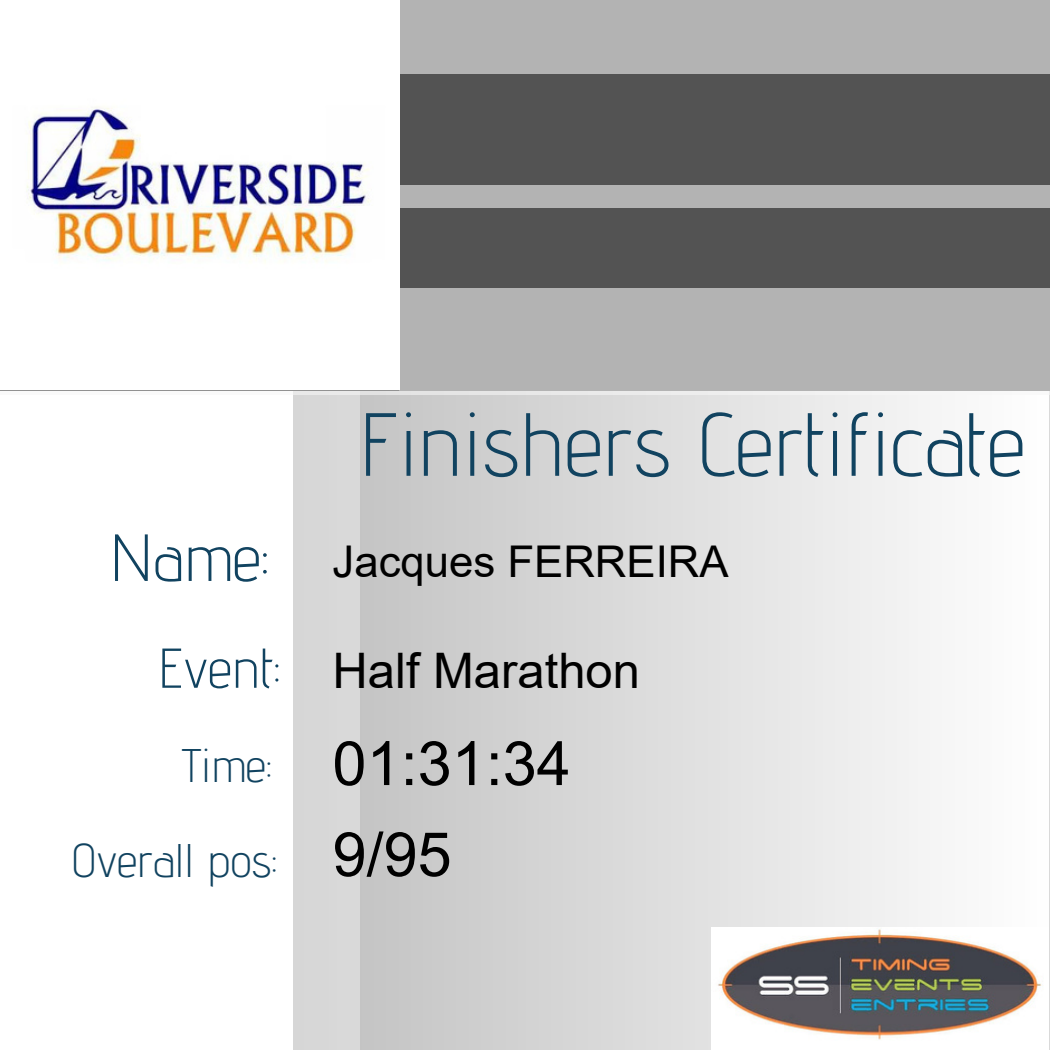
<style>
.page{position:relative;width:1050px;height:1050px;background:#fff}
.page>*{position:absolute;margin:0;border:0;box-sizing:border-box;transform-origin:0 0}
.t1{font:300 89.42px "Advent Pro";color:#114360}
.t2{font:300 66.5px "Advent Pro";color:#114360}
.t3{font:61.25px/91px "Arial";color:#000}
.t4{font:300 56px "Advent Pro";color:#114360}
.t5{font:49px "Arial";color:#000}
.t6{font:300 47.07px "Advent Pro";color:#114360}
.t7{font:43.75px "Arial";color:#000}
</style>
<div class="page">
<svg style="left:360px;top:395px;width:570px;height:655px;background:#dbdbdb"></svg>
<div style="left:0;top:0;width:1050px;height:391px;background:#535353"></div>
<div style="left:293px;top:356px;width:67px;height:694px;background:#d7d7d7"></div>
<div style="left:0;top:288px;width:1050px;height:107px;background:#b3b3b3"></div>
<img style="left:712px;top:927px;width:330px;height:123px">
<div style="left:0;top:185px;width:1050px;height:22px;background:#b3b3b3"></div>
<div style="left:0;top:0;width:1050px;height:73px;background:#b3b3b3"></div>
<img style="left:0;top:0;width:399px;height:390px">
<h1 class="t2" style="left:110px;top:517px;width:160px">Name:</h1>
<h2 class="t4" style="left:158px;top:634px;width:123px">Event:</h2>
<h3 class="t6" style="left:182px;top:737px;width:91px">Time:</h3>
<p class="t6" style="left:71px;top:831px;width:207px">Overall pos:</p>
<p class="t1" style="left:359px;top:390px;width:668px">Finishers Certificate</p>
<p class="t7" style="left:332px;top:537px;width:398px">Jacques FERREIRA</p>
<p class="t5" style="left:332px;top:644px;width:309px">Half Marathon</p>
<p class="t3" style="left:332px;top:718px;width:240px">01:31:34<br>9/95</p>
</div>
